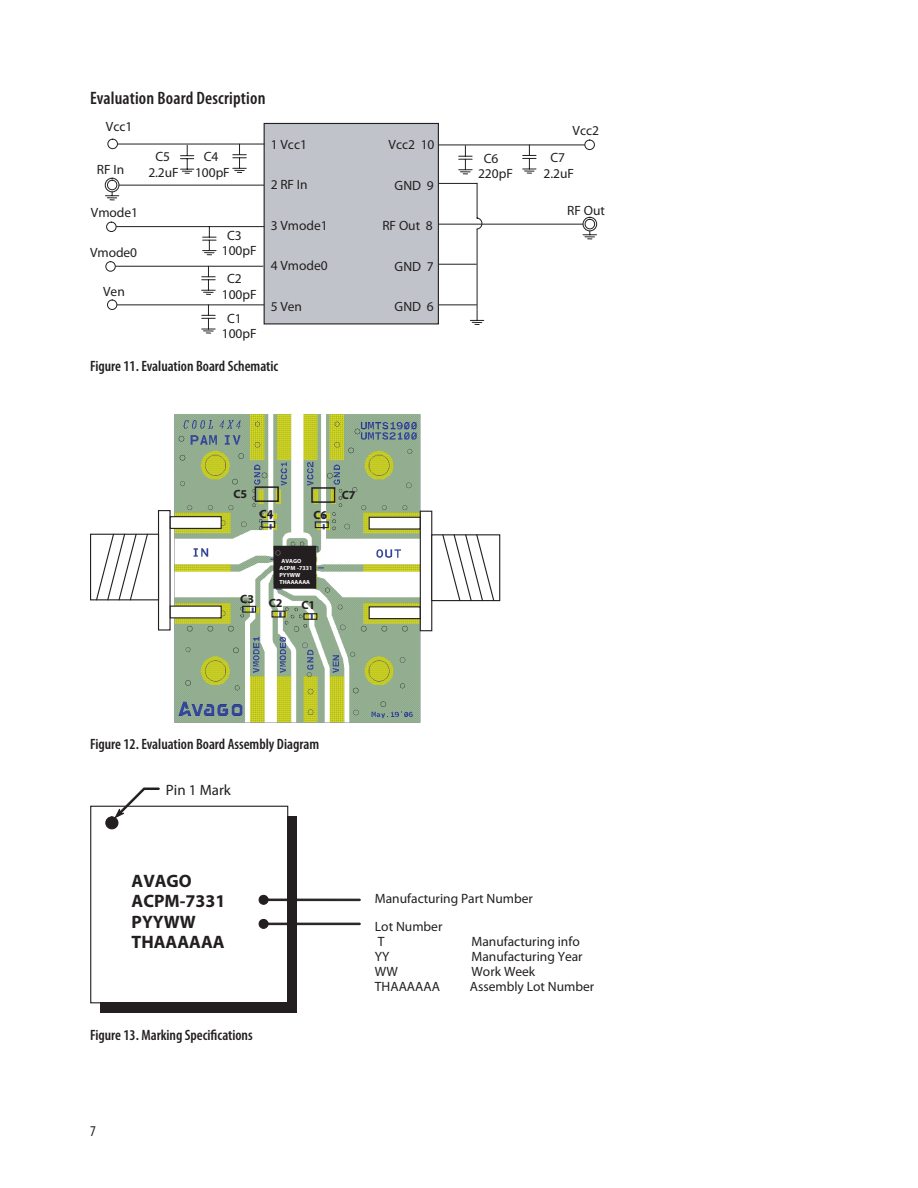
<style>
.page{position:relative;width:918px;height:1188px;background:#fff}
.page>*{position:absolute;margin:0;border:0;box-sizing:border-box;transform-origin:0 0}
.t1{font:700 18px/20.7px "Myriad Pro";color:#231f20}
.t2{font:600 condensed 18px "Myriad Pro";letter-spacing:.01em;color:#231f20}
.t3{font:600 condensed 15px "Myriad Pro";color:#231f20}
.t4{font:15px "Myriad Pro";color:#231f20}
.t5{font:13.5px/15.8px "Myriad Pro";color:#231f20}
.t6{font:700 12px "Myriad Pro";color:#231f20}
.t7{font:700 5.85px/6.9px "Myriad Pro";color:#fff}
.t8{font:5.85px "Gulim";color:#fff}
</style>
<div class="page">
<div style="left:264px;top:123px;width:174px;height:201px;background:#c0c4ca"></div>
<div style="left:264px;top:123px;width:175px;height:201px;border:1px solid #231f20"></div>
<div style="left:107px;top:139px;width:11px;height:10px;border:1px solid #231f20;border-radius:50%"></div>
<svg style="left:438px;top:139px;width:159px;height:186px"></svg>
<svg style="left:105px;top:143px;width:160px;height:191px"></svg>
<hr style="left:116px;top:226px;width:148px;height:1px;background:#231f20">
<img style="left:172px;top:414px;width:249px;height:309px">
<div style="left:158px;top:510px;width:13px;height:121px;border:1px solid #231f20"></div>
<div style="left:170px;top:606px;width:51px;height:12px;background:#fff"></div>
<div style="left:170px;top:517px;width:51px;height:11px;background:#fff"></div>
<div style="left:170px;top:516px;width:52px;height:13px;border:1px solid #231f20"></div>
<div style="left:90px;top:534px;width:69px;height:66px;border:1px solid #231f20"></div>
<svg style="left:95px;top:533px;width:54px;height:68px"></svg>
<div style="left:420px;top:511px;width:12px;height:120px;border:1px solid #231f20"></div>
<div style="left:369px;top:607px;width:51px;height:12px;background:#fff"></div>
<div style="left:369px;top:606px;width:52px;height:13px;border:1px solid #231f20"></div>
<div style="left:369px;top:517px;width:51px;height:12px;background:#fff"></div>
<div style="left:369px;top:517px;width:52px;height:13px;border:1px solid #231f20"></div>
<div style="left:431px;top:534px;width:69px;height:67px;border:1px solid #231f20"></div>
<svg style="left:441px;top:534px;width:54px;height:68px"></svg>
<svg style="left:254px;top:486px;width:82px;height:18px"></svg>
<svg style="left:242px;top:520px;width:87px;height:100px"></svg>
<div style="left:274px;top:546px;width:42px;height:42px;background:#231f20"></div>
<div style="left:274px;top:546px;width:42px;height:43px;border:1px solid #231f20"></div>
<div style="left:100px;top:816px;width:197px;height:197px;background:#231f20"></div>
<div style="left:90px;top:805px;width:197px;height:197px;background:#fff"></div>
<div style="left:90px;top:806px;width:198px;height:197px;border:1px solid #231f20"></div>
<div style="left:106px;top:817px;width:12px;height:12px;background:#231f20;border-radius:50%"></div>
<div style="left:105px;top:816px;width:13px;height:13px;border:1px solid #231f20;border-radius:50%"></div>
<svg style="left:115px;top:788px;width:44px;height:30px"></svg>
<svg style="left:259px;top:895px;width:101px;height:9px"></svg>
<svg style="left:259px;top:919px;width:101px;height:10px"></svg>
<h1 class="t2" style="left:90px;top:86px;width:177px">Evaluation Board Description</h1>
<p class="t5" style="left:106px;top:118px;width:28px">Vcc1</p>
<p class="t5" style="left:573px;top:122px;width:28px">Vcc2</p>
<p class="t5" style="left:97px;top:162px;width:29px">RF In</p>
<p class="t5" style="left:91px;top:205px;width:49px">Vmode1</p>
<p class="t5" style="left:90px;top:244px;width:49px">Vmode0</p>
<p class="t5" style="left:103px;top:284px;width:23px">Ven</p>
<p class="t5" style="left:148px;top:149px;width:32px;text-align:center">C5<br>2.2uF</p>
<p class="t5" style="left:195px;top:149px;width:36px;text-align:center">C4<br>100pF</p>
<p class="t5" style="left:222px;top:227px;width:36px;text-indent:5px">C3<br>100pF</p>
<p class="t5" style="left:222px;top:271px;width:36px;text-indent:5px">C2<br>100pF</p>
<p class="t5" style="left:222px;top:310px;width:36px;text-indent:5px">C1<br>100pF</p>
<p class="t5" style="left:271px;top:136px;width:38px">1 Vcc1</p>
<p class="t5" style="left:271px;top:177px;width:38px">2 RF In</p>
<p class="t5" style="left:271px;top:217px;width:58px">3 Vmode1</p>
<p class="t5" style="left:271px;top:258px;width:58px">4 Vmode0</p>
<p class="t5" style="left:271px;top:298px;width:33px">5 Ven</p>
<p class="t3" style="left:90px;top:357px;width:190px">Figure 11. Evaluation Board Schematic</p>
<p class="t5" style="left:389px;top:136px;width:48px">Vcc2 10</p>
<p class="t5" style="left:395px;top:177px;width:41px">GND 9</p>
<p class="t5" style="left:382px;top:217px;width:52px">RF Out 8</p>
<p class="t5" style="left:395px;top:258px;width:41px">GND 7</p>
<p class="t5" style="left:395px;top:299px;width:41px">GND 6</p>
<p class="t5" style="left:478px;top:150px;width:36px;text-indent:6px">C6<br>220pF</p>
<p class="t5" style="left:544px;top:149px;width:32px;text-align:center">C7<br>2.2uF</p>
<p class="t5" style="left:567px;top:202px;width:39px">RF Out</p>
<p class="t6" style="left:233px;top:486px;width:15px">C5</p>
<p class="t6" style="left:342px;top:487px;width:15px">C7</p>
<p class="t6" style="left:260px;top:506px;width:15px">C4</p>
<p class="t6" style="left:313px;top:507px;width:15px">C6</p>
<p class="t8" style="left:275px;top:550px;width:7px">○</p>
<p class="t7" style="left:279px;top:557px;width:34px;text-indent:2px">AVAGO<br>ACPM -7331<br>PYYWW<br>THAAAAAA</p>
<p class="t6" style="left:240px;top:593px;width:44px">C3 C2</p>
<p class="t6" style="left:301px;top:597px;width:15px">C1</p>
<p class="t3" style="left:90px;top:735px;width:231px">Figure 12. Evaluation Board Assembly Diagram</p>
<p class="t4" style="left:166px;top:781px;width:67px">Pin 1 Mark</p>
<h1 class="t1" style="left:132px;top:870px;width:95px">AVAGO<br>ACPM-7331<br>PYYWW<br>THAAAAAA</h1>
<p class="t3" style="left:90px;top:1026px;width:164px">Figure 13. Marking Specifications</p>
<p class="t5" style="left:375px;top:884px;width:160px;line-height:28.3px">Manufacturing Part Number<br>Lot Number</p>
<p class="t5" style="left:378px;top:934px;width:8px">T</p>
<p class="t5" style="left:472px;top:934px;width:110px">Manufacturing info</p>
<p class="t5" style="left:375px;top:949px;width:16px">YY</p>
<p class="t5" style="left:472px;top:949px;width:113px">Manufacturing Year</p>
<p class="t5" style="left:375px;top:964px;width:24px">WW</p>
<p class="t5" style="left:472px;top:964px;width:65px">Work Week</p>
<p class="t5" style="left:375px;top:979px;width:67px">THAAAAAA</p>
<p class="t5" style="left:470px;top:979px;width:126px">Assembly Lot Number</p>
</div>
